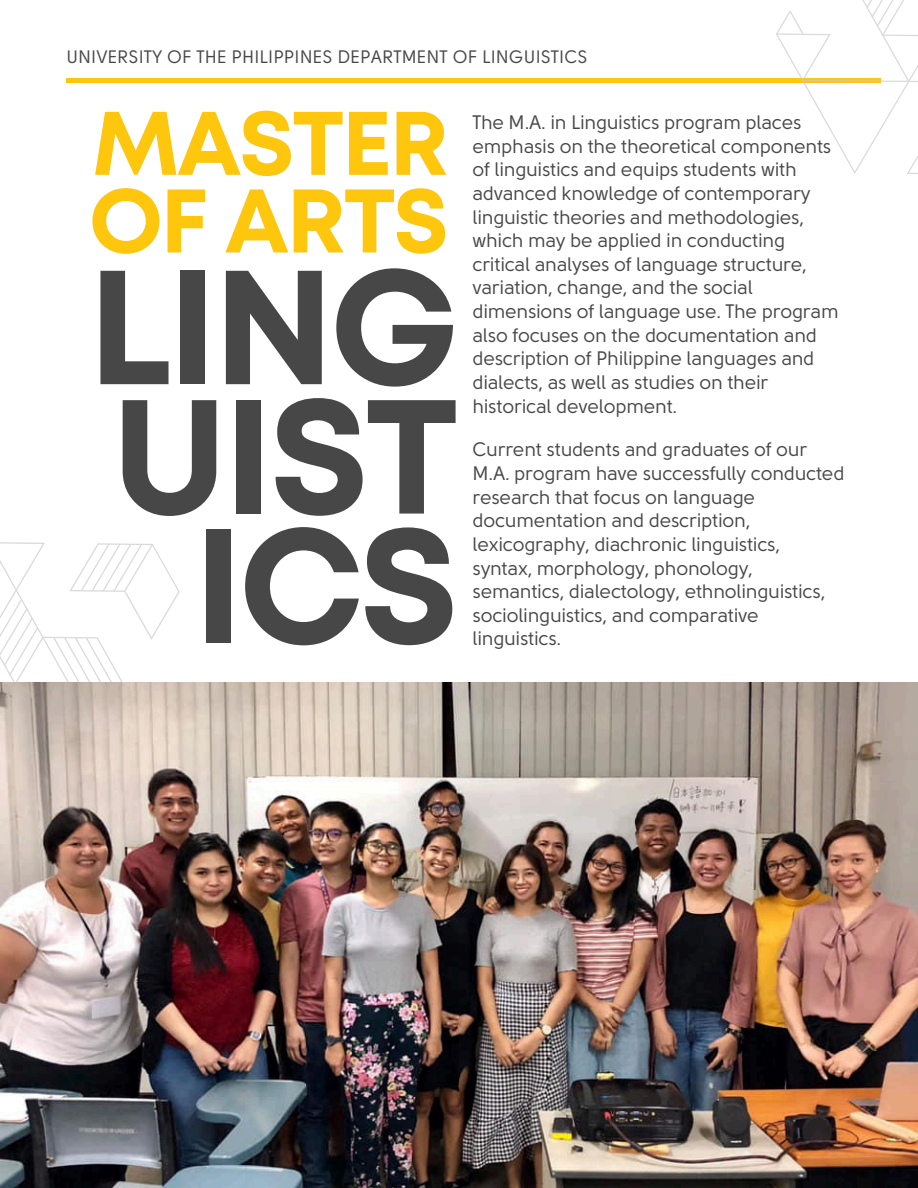
<style>
.page{position:relative;width:918px;height:1188px;background:#fff}
.page>*{position:absolute;margin:0;border:0;box-sizing:border-box;transform-origin:0 0}
.t1{font:700 162px/129.3px "Mont";letter-spacing:-.03em;color:#474747;text-align:right}
.t2{font:700 90px/77.7px "Mont";letter-spacing:-.03em;color:#ffc60e}
.t3{font:19.5px/23.7px "Solomon Sans";letter-spacing:-.02em;color:#474747}
.t4{font:18px "Solomon Sans";color:#474747}
</style>
<div class="page">
<svg style="left:0;top:542px;width:180px;height:140px"></svg>
<img style="left:0;top:682px;width:918px;height:506px">
<hr style="left:66px;top:79px;width:815px;height:3px;background:#ffc60e">
<svg style="left:736px;top:0;width:182px;height:174px"></svg>
<h3 class="t4" style="left:66px;top:48px;width:523px">UNIVERSITY OF THE PHILIPPINES DEPARTMENT OF LINGUISTICS</h3>
<p class="t2" style="left:89px;top:111px;width:361px">MASTER<br>OF ARTS</p>
<p class="t1" style="left:88px;top:275px;width:373px">LING<br>UIST<br>ICS</p>
<p class="t3" style="left:472px;top:111px;width:361px">The M.A. in Linguistics program places emphasis on the theoretical components</p>
<h2 class="t3" style="left:472px;top:159px;width:340px">of linguistics and equips students with advanced knowledge of contemporary linguistic theories and methodologies,</h2>
<p class="t3" style="left:472px;top:229px;width:368px">which may be applied in conducting critical analyses of language structure, variation, change, and the social dimensions of language use. The program also focuses on the documentation and description of Philippine languages and dialects, as well as studies on their historical development.</p>
<p class="t3" style="left:472px;top:439px;width:336px">Current students and graduates of our</p>
<p class="t3" style="left:472px;top:462px;width:374px">M.A. program have successfully conducted research that focus on language documentation and description, lexicography, diachronic linguistics, syntax, morphology, phonology, semantics, dialectology, ethnolinguistics, sociolinguistics, and comparative linguistics.</p>
</div>
